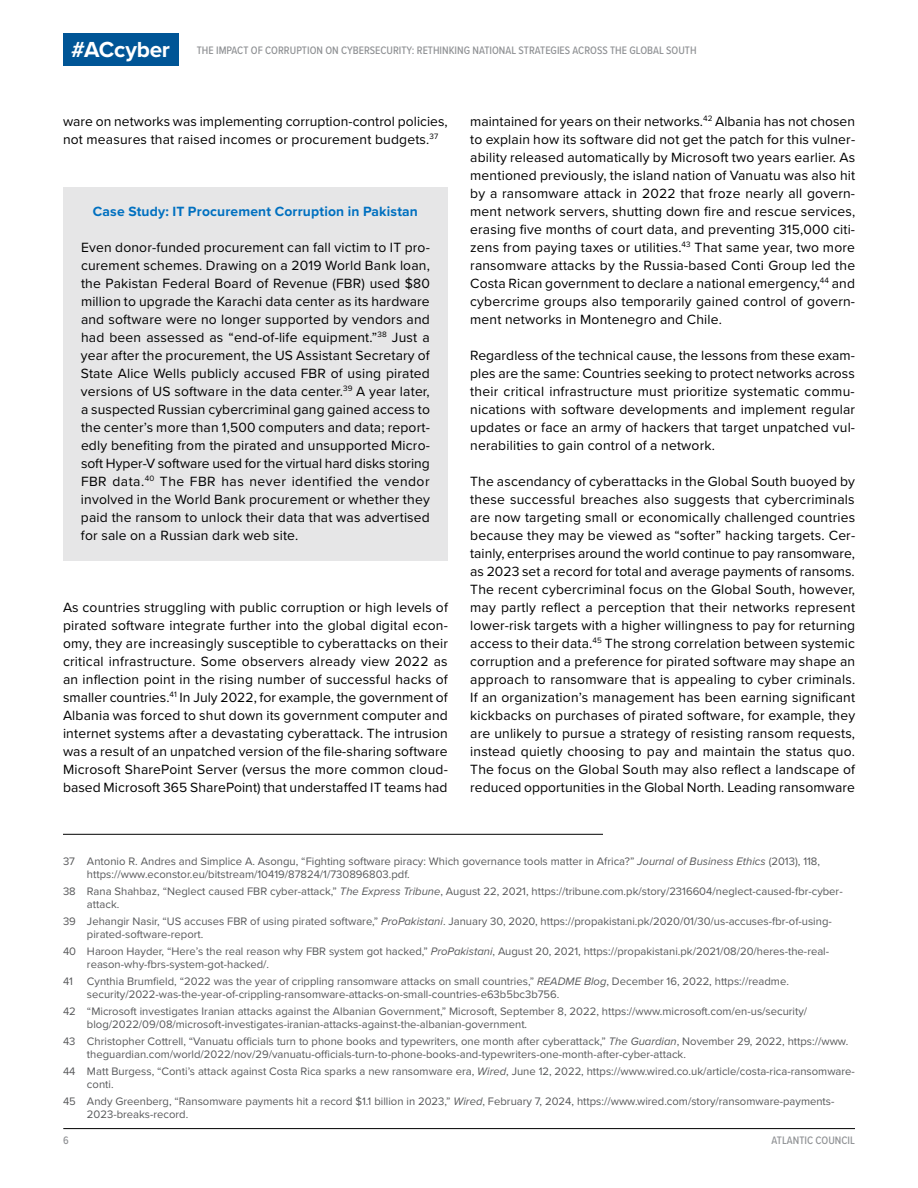
<style>
.page{position:relative;width:918px;height:1188px;background:#fff}
.page>*{position:absolute;margin:0;border:0;box-sizing:border-box;transform-origin:0 0}
.t1{font:700 22.65px "Proxima Nova";letter-spacing:-.01em;color:#fff}
.t2{font:13.8px/18px "Proxima Nova";letter-spacing:.01em;color:#000;text-align:justify}
.t3{font:700 13.8px "Proxima Nova";letter-spacing:.015em;color:#0070c0}
.t4{font:11.25px/12.8px "Proxima Nova";color:#58595b}
.t5{font:500 11.25px "Proxima Nova Cond";color:#8f9194}
.s1{font-style:italic}
</style>
<div class="page">
<div style="left:63px;top:33px;width:115px;height:32px;background:#005596"></div>
<hr style="left:63px;top:1128px;width:792px;height:1px;background:#000">
<div style="left:63px;top:187px;width:385px;height:56px;background:#e6e6e7"></div>
<div style="left:63px;top:241px;width:385px;height:320px;background:#e6e6e7"></div>
<hr style="left:63px;top:834px;width:540px;height:1px;background:#000">
<h1 class="t1" style="left:71px;top:32px;width:100px">#ACcyber</h1>
<p class="t5" style="left:197px;top:41px;width:501px">THE IMPACT OF CORRUPTION ON CYBERSECURITY: RETHINKING NATIONAL STRATEGIES ACROSS THE GLOBAL SOUTH</p>
<p class="t2" style="left:63px;top:112px;width:386px">ware on networks was implementing corruption-control policies, not measures that raised incomes or procurement budgets.<sup>37</sup></p>
<p class="t3" style="left:93px;top:201px;width:327px">Case Study: IT Procurement Corruption in Pakistan</p>
<p class="t2" style="left:81px;top:238px;width:350px">Even donor-funded procurement can fall victim to IT pro&shy;curement schemes. Drawing on a 2019 World Bank loan, the Pakistan Federal Board of Revenue (FBR) used $80 million to upgrade the Karachi data center as its hardware and software were no longer supported by vendors and had been assessed as “end-of-life equipment.”<sup>38</sup> Just a year after the procurement, the US Assistant Secretary of State Alice Wells publicly accused FBR of using pirated versions of US software in the data center.<sup>39</sup> A year later, a suspected Russian cybercriminal gang gained access to the center’s more than 1,500 computers and data; report&shy;edly benefiting from the pirated and unsupported Micro&shy;soft Hyper-V software used for the virtual hard disks storing FBR data.<sup>40</sup> The FBR has never identified the vendor involved in the World Bank procurement or whether they paid the ransom to unlock their data that was advertised for sale on a Russian dark web site.</p>
<p class="t2" style="left:63px;top:598px;width:386px">As countries struggling with public corruption or high levels of pirated software integrate further into the global digital econ&shy;omy, they are increasingly susceptible to cyberattacks on their critical infrastructure. Some observers already view 2022 as an inflection point in the rising number of successful hacks of smaller countries.<sup>41</sup> In July 2022, for example, the government of Albania was forced to shut down its government computer and internet systems after a devastating cyberattack. The intrusion was a result of an unpatched version of the file-sharing software Microsoft SharePoint Server (versus the more common cloud&shy;based Microsoft 365 SharePoint) that understaffed IT teams had</p>
<p class="t2" style="left:470px;top:112px;width:386px">maintained for years on their networks.<sup>42</sup> Albania has not chosen to explain how its software did not get the patch for this vulner&shy;ability released automatically by Microsoft two years earlier. As mentioned previously, the island nation of Vanuatu was also hit by a ransomware attack in 2022 that froze nearly all govern&shy;ment network servers, shutting down fire and rescue services, erasing five months of court data, and preventing 315,000 citi&shy;zens from paying taxes or utilities.<sup>43</sup> That same year, two more ransomware attacks by the Russia-based Conti Group led the Costa Rican government to declare a national emergency,<sup>44</sup> and cybercrime groups also temporarily gained control of govern&shy;ment networks in Montenegro and Chile.</p>
<p class="t2" style="left:470px;top:346px;width:386px">Regardless of the technical cause, the lessons from these exam&shy;ples are the same: Countries seeking to protect networks across their critical infrastructure must prioritize systematic commu&shy;nications with software developments and implement regular updates or face an army of hackers that target unpatched vul&shy;nerabilities to gain control of a network.</p>
<p class="t2" style="left:470px;top:472px;width:386px">The ascendancy of cyberattacks in the Global South buoyed by these successful breaches also suggests that cybercriminals are now targeting small or economically challenged countries because they may be viewed as “softer” hacking targets. Cer&shy;tainly, enterprises around the world continue to pay ransomware, as 2023 set a record for total and average payments of ransoms.<br>The recent cybercriminal focus on the Global South, however, may partly reflect a perception that their networks represent lower-risk targets with a higher willingness to pay for returning access to their data.<sup>45</sup> The strong correlation between systemic corruption and a preference for pirated software may shape an approach to ransomware that is appealing to cyber criminals.<br>If an organization’s management has been earning significant kickbacks on purchases of pirated software, for example, they are unlikely to pursue a strategy of resisting ransom requests, instead quietly choosing to pay and maintain the status quo.<br>The focus on the Global South may also reflect a landscape of reduced opportunities in the Global North. Leading ransomware</p>
<p class="t4" style="left:87px;top:854px;width:735px;text-indent:-24px">37 Antonio R. Andres and Simplice A. Asongu, “Fighting software piracy: Which governance tools matter in Africa?” <span class="s1">Journal of Business Ethics</span> (2013), 118, https://www.econstor.eu/bitstream/10419/87824/1/730896803.pdf.</p>
<p class="t4" style="left:87px;top:884px;width:757px;text-indent:-24px">38 Rana Shahbaz, “Neglect caused FBR cyber-attack,” <span class="s1">The Express Tribune</span>, August 22, 2021, https://tribune.com.pk/story/2316604/neglect-caused-fbr-cyber&shy;attack.</p>
<p class="t4" style="left:87px;top:914px;width:746px;text-indent:-24px">39 Jehangir Nasir, “US accuses FBR of using pirated software,” <span class="s1">ProPakistani</span>. January 30, 2020, https://propakistani.pk/2020/01/30/us-accuses-fbr-of-using&shy;pirated-software-report.</p>
<p class="t4" style="left:87px;top:944px;width:744px;text-indent:-24px">40 Haroon Hayder, “Here’s the real reason why FBR system got hacked,” <span class="s1">ProPakistani</span>, August 20, 2021, https://propakistani.pk/2021/08/20/heres-the-real&shy;reason-why-fbrs-system-got-hacked/.</p>
<p class="t4" style="left:87px;top:974px;width:703px;text-indent:-24px">41 Cynthia Brumfield, “2022 was the year of crippling ransomware attacks on small countries,” <span class="s1">README Blog</span>, December 16, 2022, https://readme. security/2022-was-the-year-of-crippling-ransomware-attacks-on-small-countries-e63b5bc3b756.</p>
<p class="t4" style="left:87px;top:1004px;width:722px;text-indent:-24px">42 “Microsoft investigates Iranian attacks against the Albanian Government,” Microsoft, September 8, 2022, https://www.microsoft.com/en-us/security/ blog/2022/09/08/microsoft-investigates-iranian-attacks-against-the-albanian-government.</p>
<p class="t4" style="left:87px;top:1034px;width:763px;text-indent:-24px">43 Christopher Cottrell, “Vanuatu officials turn to phone books and typewriters, one month after cyberattack,” <span class="s1">The Guardian</span>, November 29, 2022, https://www. theguardian.com/world/2022/nov/29/vanuatu-officials-turn-to-phone-books-and-typewriters-one-month-after-cyber-attack.</p>
<p class="t4" style="left:87px;top:1064px;width:769px;text-indent:-24px">44 Matt Burgess, “Conti’s attack against Costa Rica sparks a new ransomware era, <span class="s1">Wired</span>, June 12, 2022, https://www.wired.co.uk/article/costa-rica-ransomware&shy;conti.</p>
<p class="t4" style="left:87px;top:1094px;width:749px;text-indent:-24px">45 Andy Greenberg, “Ransomware payments hit a record $1.1 billion in 2023,” <span class="s1">Wired</span>, February 7, 2024, https://www.wired.com/story/ransomware-payments-<br>2023-breaks-record.</p>
<p class="t5" style="left:63px;top:1132px;width:7px">6</p>
<p class="t5" style="left:772px;top:1132px;width:85px">ATLANTIC COUNCIL</p>
</div>
